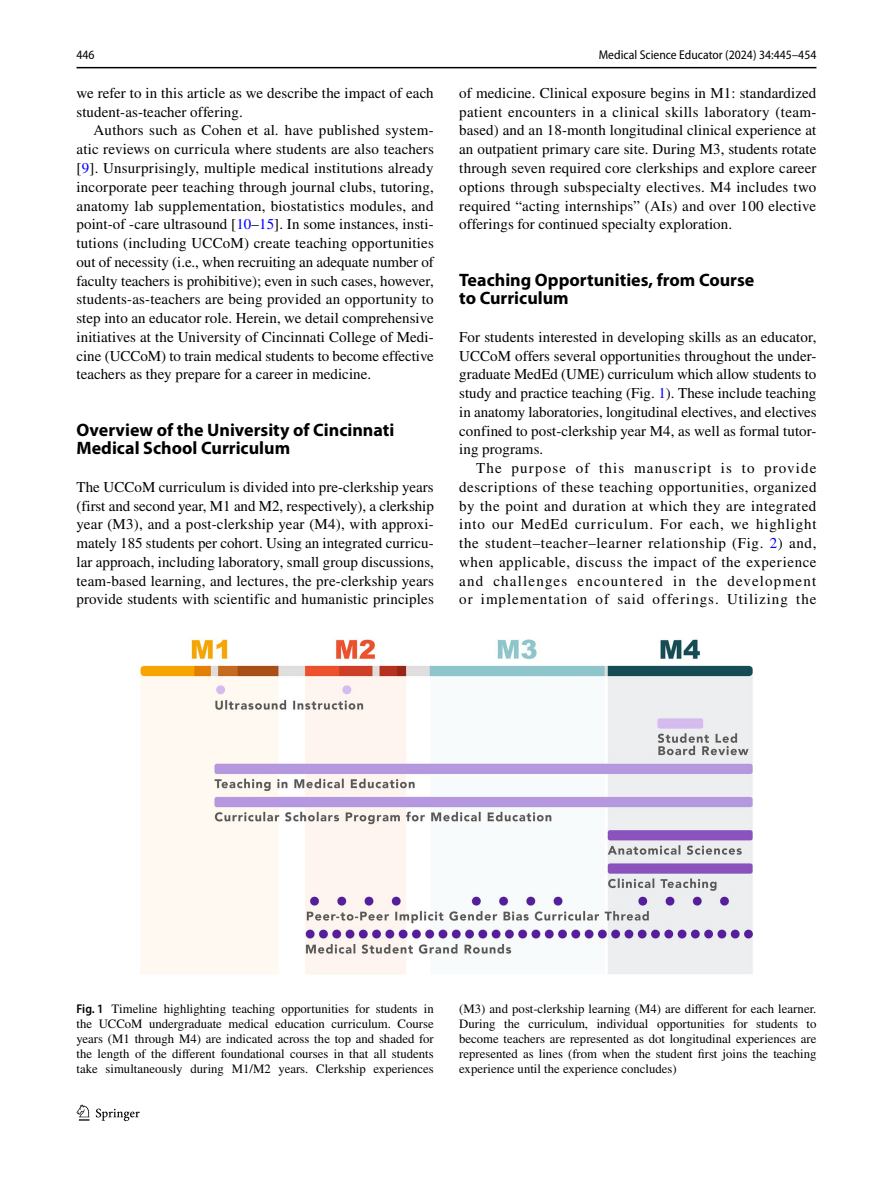
<style>
.page{position:relative;width:893px;height:1187px;background:#fff}
.page>*{position:absolute;margin:0;border:0;box-sizing:border-box;transform-origin:0 0}
.t1{font:700 18px/18.8px "Myriad Pro";color:#000}
.t2{font:15px/18.8px "STIX";letter-spacing:.005em;color:#000;text-align:justify}
.t3{font:12.75px/15px "STIX";color:#000;text-align:justify}
.t4{font:semi-condensed 12.75px "Myriad Pro";color:#000}
.s1{font-style:italic}
.s2{color:#00f}
.s3{font-family:"Myriad Pro";font-weight:600;font-stretch:semi-condensed}
</style>
<div class="page">
<hr style="left:77px;top:67px;width:739px;height:1px;background:#000">
<svg style="left:77px;top:1104px;width:12px;height:16px"></svg>
<svg style="left:96px;top:1108px;width:44px;height:12px"></svg>
<img style="left:140px;top:637px;width:613px;height:337px">
<p class="t4" style="left:77px;top:48px;width:20px">446</p>
<p class="t4" style="left:599px;top:48px;width:219px">Medical Science Educator (2024) 34:445–454</p>
<p class="t2" style="left:77px;top:84px;width:359px">we refer to in this article as we describe the impact of each student-as-teacher offering.</p>
<p class="t2" style="left:77px;top:122px;width:359px;text-indent:17px">Authors such as Cohen et al<span class="s1">.</span> have published system&shy;atic reviews on curricula where students are also teachers [<span class="s2">9</span>]. Unsurprisingly, multiple medical institutions already incorporate peer teaching through journal clubs, tutoring, anatomy lab supplementation, biostatistics modules, and point-of -care ultrasound [<span class="s2">10</span>–<span class="s2">15</span>]. In some instances, insti&shy;tutions (including UCCoM) create teaching opportunities out of necessity (i.e., when recruiting an adequate number of faculty teachers is prohibitive); even in such cases, however, students-as-teachers are being provided an opportunity to step into an educator role. Herein, we detail comprehensive initiatives at the University of Cincinnati College of Medi&shy;cine (UCCoM) to train medical students to become effective teachers as they prepare for a career in medicine.</p>
<p class="t2" style="left:459px;top:84px;width:359px">of medicine. Clinical exposure begins in M1: standardized patient encounters in a clinical skills laboratory (team&shy;based) and an 18-month longitudinal clinical experience at an outpatient primary care site. During M3, students rotate through seven required core clerkships and explore career options through subspecialty electives. M4 includes two required “acting internships” (AIs) and over 100 elective offerings for continued specialty exploration.</p>
<p class="t1" style="left:459px;top:269px;width:297px">Teaching Opportunities, from Course to Curriculum</p>
<p class="t2" style="left:459px;top:328px;width:359px">For students interested in developing skills as an educator, UCCoM offers several opportunities throughout the under&shy;graduate MedEd (UME) curriculum which allow students to study and practice teaching (Fig. <span class="s2">1</span>). These include teaching in anatomy laboratories, longitudinal electives, and electives confined to post-clerkship year M4, as well as formal tutor&shy;ing programs.</p>
<p class="t2" style="left:459px;top:459px;width:359px;text-indent:17px">The purpose of this manuscript is to provide descriptions of these teaching opportunities, organized by the point and duration at which they are integrated into our MedEd curriculum. For each, we highlight the student–teacher–learner relationship (Fig. <span class="s2">2</span>) and, when applicable, discuss the impact of the experience and challenges encountered in the development or implementation of said offerings. Utilizing the</p>
<p class="t1" style="left:77px;top:419px;width:319px">Overview of the University of Cincinnati<br>Medical School Curriculum</p>
<p class="t2" style="left:77px;top:478px;width:359px">The UCCoM curriculum is divided into pre-clerkship years (first and second year, M1 and M2, respectively), a clerkship year (M3), and a post-clerkship year (M4), with approxi&shy;mately 185 students per cohort. Using an integrated curricu&shy;lar approach, including laboratory, small group discussions, team-based learning, and lectures, the pre-clerkship years provide students with scientific and humanistic principles</p>
<p class="t3" style="left:77px;top:1001px;width:359px"><span class="s3">Fig. 1</span> Timeline highlighting teaching opportunities for students in the UCCoM undergraduate medical education curriculum. Course years (M1 through M4) are indicated across the top and shaded for the length of the different foundational courses in that all students take simultaneously during M1/M2 years. Clerkship experiences</p>
<p class="t3" style="left:459px;top:1001px;width:359px">(M3) and post-clerkship learning (M4) are different for each learner.<br>During the curriculum, individual opportunities for students to become teachers are represented as dot longitudinal experiences are represented as lines (from when the student first joins the teaching experience until the experience concludes)</p>
</div>
